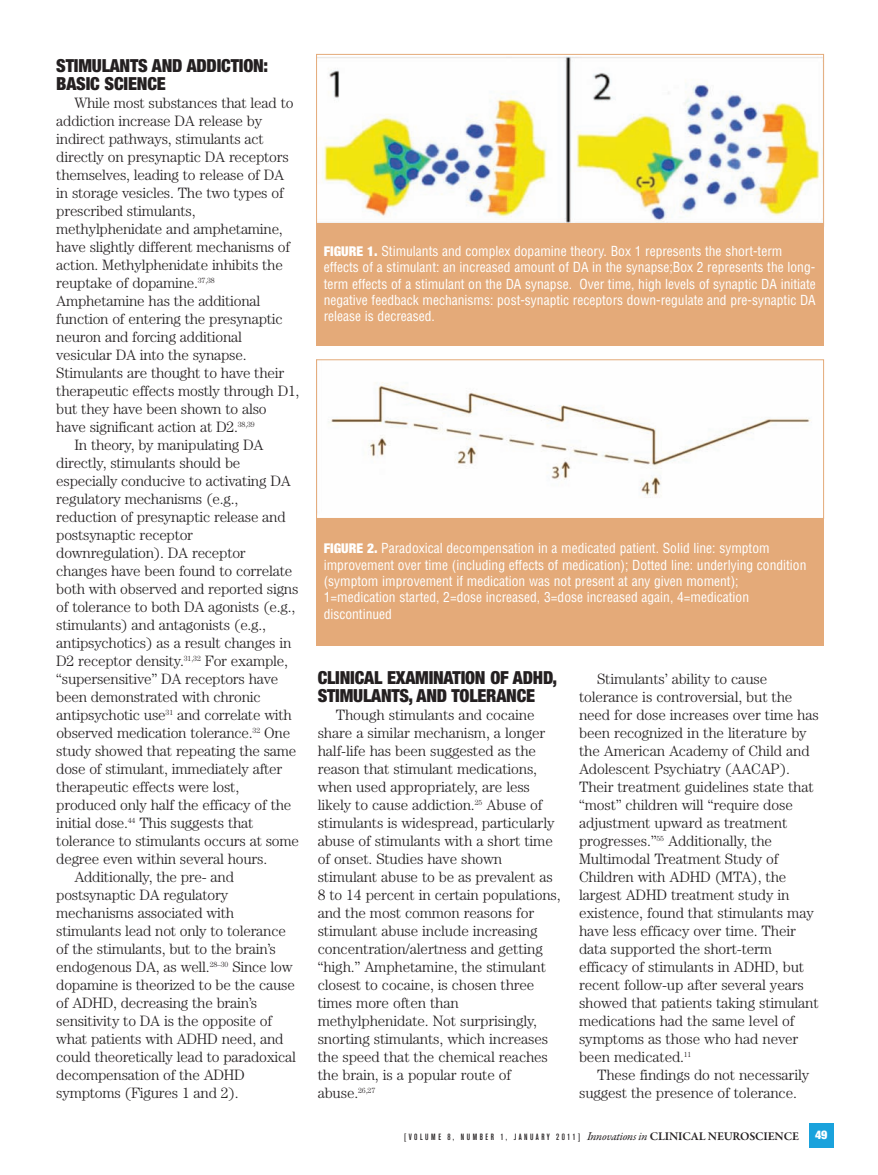
<style>
.page{position:relative;width:878px;height:1175px;background:#fff}
.page>*{position:absolute;margin:0;border:0;box-sizing:border-box;transform-origin:0 0}
.t1{font:900 condensed 18px/18px "Helvetica Neue LT Std";letter-spacing:-.01em;color:#231f20}
.t2{font:300 15px/18px "Century Std";letter-spacing:-.015em;color:#231f20}
.t3{font:condensed 13.5px/16.4px "Helvetica";color:#fff}
.t4{font:900 condensed 12px "Helvetica Neue LT Std";color:#fff}
.t5{font:500 condensed 9px "Akzidenz Grotesk BE";color:#231f20}
.s1{font-family:"Helvetica Neue LT Std";font-weight:900}
.s2{font-family:"Garamond Premr Pro";font-weight:400;font-style:italic;font-stretch:normal;font-size:12px}
.s3{font-family:"Garamond Premr Pro";font-weight:600;font-stretch:normal;font-size:12px}
</style>
<div class="page">
<div style="left:809px;top:1123px;width:24px;height:24px;background:#1aa2dc"></div>
<img style="left:318px;top:57px;width:504px;height:166px">
<div style="left:316px;top:223px;width:508px;height:123px;background:#e4aa79"></div>
<img style="left:329px;top:382px;width:482px;height:114px">
<div style="left:316px;top:359px;width:508px;height:160px;border:1px solid #e4aa79"></div>
<div style="left:316px;top:518px;width:508px;height:128px;background:#e4aa79"></div>
<p class="t1" style="left:56px;top:58px;width:213px">STIMULANTS AND ADDICTION:<br>BASIC SCIENCE</p>
<p class="t2" style="left:74px;top:95px;width:221px">While most substances that lead to</p>
<p class="t2" style="left:56px;top:113px;width:207px">addiction increase DA release by</p>
<p class="t2" style="left:56px;top:131px;width:209px">indirect pathways, stimulants act</p>
<p class="t2" style="left:56px;top:149px;width:234px">directly on presynaptic DA receptors</p>
<p class="t2" style="left:56px;top:167px;width:229px">themselves, leading to release of DA</p>
<p class="t2" style="left:56px;top:185px;width:229px">in storage vesicles. The two types of</p>
<p class="t2" style="left:56px;top:203px;width:141px">prescribed stimulants,</p>
<p class="t2" style="left:56px;top:221px;width:228px">methylphenidate and amphetamine,</p>
<p class="t2" style="left:56px;top:239px;width:235px">have slightly different mechanisms of</p>
<p class="t2" style="left:56px;top:257px;width:228px">action. Methylphenidate inhibits the</p>
<p class="t2" style="left:56px;top:275px;width:160px">reuptake of dopamine.<sup>37,38</sup></p>
<p class="t2" style="left:56px;top:293px;width:205px">Amphetamine has the additional</p>
<p class="t2" style="left:56px;top:311px;width:228px">function of entering the presynaptic</p>
<p class="t2" style="left:56px;top:329px;width:187px">neuron and forcing additional</p>
<p class="t2" style="left:56px;top:347px;width:192px">vesicular DA into the synapse.</p>
<p class="t2" style="left:56px;top:365px;width:229px">Stimulants are thought to have their</p>
<p class="t2" style="left:56px;top:383px;width:245px">therapeutic effects mostly through D1,</p>
<p class="t2" style="left:56px;top:401px;width:212px">but they have been shown to also</p>
<p class="t2" style="left:56px;top:419px;width:200px">have significant action at D2.<sup>38,39</sup></p>
<p class="t2" style="left:74px;top:437px;width:191px">In theory, by manipulating DA</p>
<p class="t2" style="left:56px;top:455px;width:185px">directly, stimulants should be</p>
<p class="t2" style="left:56px;top:473px;width:236px">especially conducive to activating DA</p>
<p class="t2" style="left:56px;top:491px;width:183px">regulatory mechanisms (e.g.,</p>
<p class="t2" style="left:56px;top:509px;width:231px">reduction of presynaptic release and</p>
<p class="t2" style="left:56px;top:527px;width:138px">postsynaptic receptor</p>
<p class="t2" style="left:56px;top:545px;width:191px">downregulation). DA receptor</p>
<p class="t2" style="left:56px;top:563px;width:237px">changes have been found to correlate</p>
<p class="t2" style="left:56px;top:581px;width:243px">both with observed and reported signs</p>
<p class="t2" style="left:56px;top:599px;width:240px">of tolerance to both DA agonists (e.g.,</p>
<p class="t2" style="left:56px;top:617px;width:211px">stimulants) and antagonists (e.g.,</p>
<p class="t2" style="left:56px;top:635px;width:236px">antipsychotics) as a result changes in</p>
<p class="t2" style="left:56px;top:653px;width:233px">D2 receptor density.<sup>31,32</sup> For example,</p>
<p class="t2" style="left:56px;top:671px;width:223px">“supersensitive” DA receptors have</p>
<p class="t2" style="left:56px;top:689px;width:206px">been demonstrated with chronic</p>
<p class="t2" style="left:56px;top:707px;width:237px">antipsychotic use<sup>31</sup> and correlate with</p>
<p class="t2" style="left:56px;top:725px;width:235px">observed medication tolerance.<sup>32</sup> One</p>
<p class="t2" style="left:56px;top:743px;width:241px">study showed that repeating the same</p>
<p class="t2" style="left:56px;top:761px;width:227px">dose of stimulant, immediately after</p>
<p class="t2" style="left:56px;top:779px;width:184px">therapeutic effects were lost,</p>
<p class="t2" style="left:56px;top:797px;width:236px">produced only half the efficacy of the</p>
<p class="t2" style="left:56px;top:815px;width:199px">initial dose.<sup>44</sup> This suggests that</p>
<p class="t2" style="left:56px;top:833px;width:244px">tolerance to stimulants occurs at some</p>
<p class="t2" style="left:56px;top:851px;width:212px">degree even within several hours.</p>
<p class="t2" style="left:74px;top:869px;width:161px">Additionally, the pre- and</p>
<p class="t2" style="left:56px;top:887px;width:173px">postsynaptic DA regulatory</p>
<p class="t2" style="left:56px;top:905px;width:179px">mechanisms associated with</p>
<p class="t2" style="left:56px;top:923px;width:231px">stimulants lead not only to tolerance</p>
<p class="t2" style="left:56px;top:941px;width:221px">of the stimulants, but to the brain’s</p>
<p class="t2" style="left:56px;top:959px;width:238px">endogenous DA, as well.<sup>28–30</sup> Since low</p>
<p class="t2" style="left:56px;top:977px;width:240px">dopamine is theorized to be the cause</p>
<p class="t2" style="left:56px;top:995px;width:202px">of ADHD, decreasing the brain’s</p>
<p class="t2" style="left:56px;top:1013px;width:217px">sensitivity to DA is the opposite of</p>
<p class="t2" style="left:56px;top:1031px;width:229px">what patients with ADHD need, and</p>
<p class="t2" style="left:56px;top:1049px;width:241px">could theoretically lead to paradoxical</p>
<p class="t2" style="left:56px;top:1067px;width:190px">decompensation of the ADHD</p>
<p class="t2" style="left:56px;top:1085px;width:184px">symptoms (Figures 1 and 2).</p>
<p class="t3" style="left:324px;top:243px;width:493px"><span class="s1">FIGURE 1.</span> Stimulants and complex dopamine theory. Box 1 represents the short-term effects of a stimulant: an increased amount of DA in the synapse;Box 2 represents the long&shy;term effects of a stimulant on the DA synapse. Over time, high levels of synaptic DA initiate negative feedback mechanisms: post-synaptic receptors down-regulate and pre-synaptic DA release is decreased.</p>
<p class="t3" style="left:324px;top:540px;width:484px"><span class="s1">FIGURE 2.</span> Paradoxical decompensation in a medicated patient. Solid line: symptom improvement over time (including effects of medication); Dotted line: underlying condition (symptom improvement if medication was not present at any given moment); 1=medication started, 2=dose increased, 3=dose increased again, 4=medication discontinued</p>
<p class="t1" style="left:318px;top:670px;width:241px">CLINICAL EXAMINATION OF ADHD,<br>STIMULANTS, AND TOLERANCE</p>
<p class="t2" style="left:318px;top:707px;width:244px;text-indent:18px">Though stimulants and cocaine share a similar mechanism, a longer half-life has been suggested as the reason that stimulant medications, when used appropriately, are less likely to cause addiction.<sup>25</sup> Abuse of stimulants is widespread, particularly abuse of stimulants with a short time of onset. Studies have shown stimulant abuse to be as prevalent as 8 to 14 percent in certain populations, and the most common reasons for stimulant abuse include increasing concentration/alertness and getting “high.” Amphetamine, the stimulant closest to cocaine, is chosen three times more often than methylphenidate. Not surprisingly, snorting stimulants, which increases the speed that the chemical reaches the brain, is a popular route of abuse.<sup>26,27</sup></p>
<p class="t2" style="left:579px;top:671px;width:241px;text-indent:18px">Stimulants’ ability to cause tolerance is controversial, but the need for dose increases over time has been recognized in the literature by the American Academy of Child and Adolescent Psychiatry (AACAP).<br>Their treatment guidelines state that “most” children will “require dose adjustment upward as treatment progresses.”<sup>55</sup> Additionally, the Multimodal Treatment Study of Children with ADHD (MTA), the largest ADHD treatment study in existence, found that stimulants may have less efficacy over time. Their data supported the short-term efficacy of stimulants in ADHD, but recent follow-up after several years showed that patients taking stimulant medications had the same level of symptoms as those who had never been medicated.<sup>11</sup></p>
<p class="t2" style="left:579px;top:1067px;width:232px;text-indent:18px">These findings do not necessarily suggest the presence of tolerance.</p>
<p class="t5" style="left:404px;top:1133px;width:396px">[ V O L U M E 8 , N U M B E R 1 , J A N U A R Y 2 0 1 1 ] <span class="s2">Innovations in</span> <span class="s3">CLINICAL NEUROSCIENCE</span></p>
<p class="t4" style="left:815px;top:1130px;width:14px">49</p>
</div>
